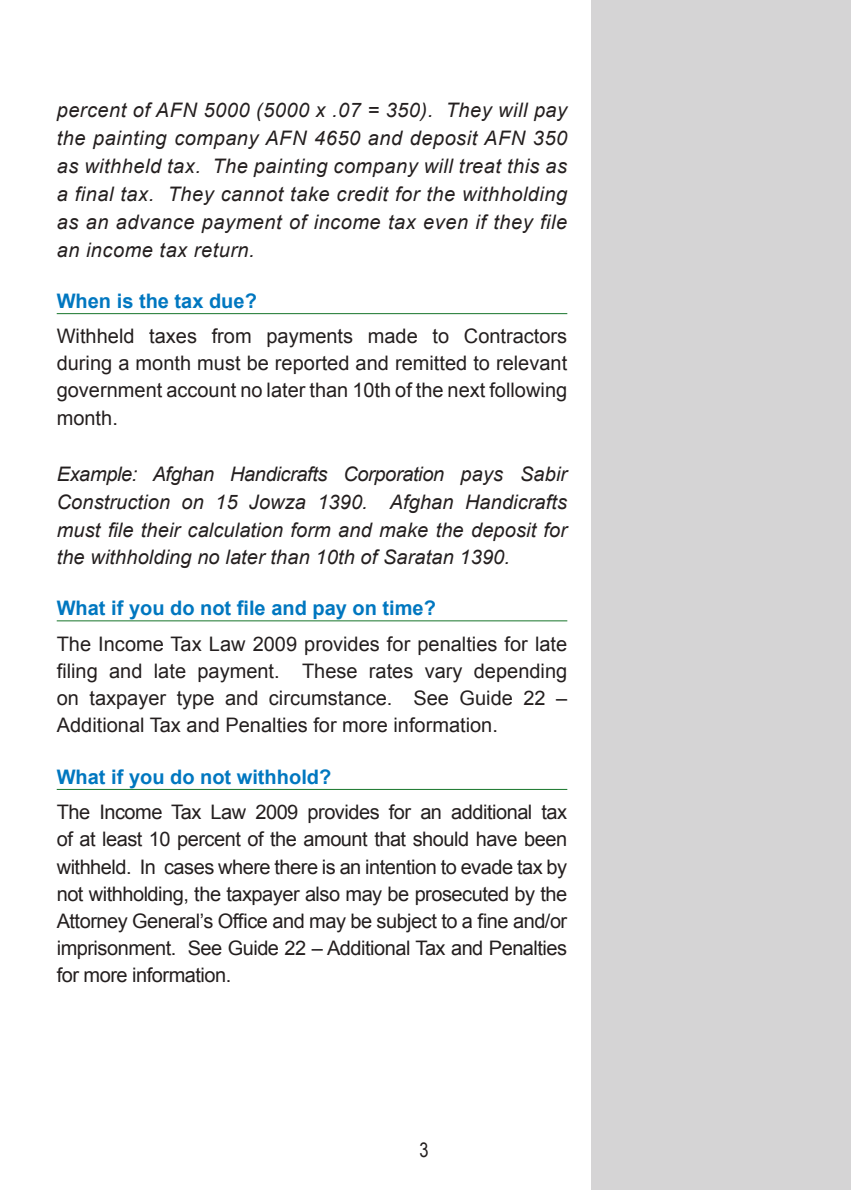
<style>
.page{position:relative;width:851px;height:1191px;background:#fff}
.page>*{position:absolute;margin:0;border:0;box-sizing:border-box;transform-origin:0 0}
.t1{font:20px/27.2px "Arial";color:#241f1f;text-align:justify}
.t2{font:italic 20px/28px "Arial";letter-spacing:.015em;color:#241f1f;text-align:justify}
.t3{font:700 20px "Arial";color:#0077c0}
.t4{font:20px "Arial Narrow";color:#241f1f}
</style>
<div class="page">
<div style="left:591px;top:0;width:259px;height:1190px;background:#d5d4d5"></div>
<hr style="left:57px;top:313px;width:510px;height:1px;background:#17752a">
<hr style="left:57px;top:620px;width:510px;height:1px;background:#17752a">
<hr style="left:57px;top:789px;width:510px;height:1px;background:#17752a">
<p class="t2" style="left:57px;top:96px;width:512px">percent of AFN 5000 (5000 x .07 = 350). They will pay the painting company AFN 4650 and deposit AFN 350 as withheld tax. The painting company will treat this as a final tax. They cannot take credit for the withholding as an advance payment of income tax even if they file an income tax return.</p>
<p class="t3" style="left:57px;top:287px;width:202px">When is the tax due?</p>
<p class="t1" style="left:57px;top:323px;width:512px">Withheld taxes from payments made to Contractors during a month must be reported and remitted to relevant government account no later than 10th of the next following month.</p>
<p class="t2" style="left:57px;top:461px;width:512px;line-height:27.4px">Example: Afghan Handicrafts Corporation pays Sabir Construction on 15 Jowza 1390. Afghan Handicrafts must file their calculation form and make the deposit for the withholding no later than 10th of Saratan 1390.</p>
<p class="t3" style="left:57px;top:595px;width:380px">What if you do not file and pay on time?</p>
<p class="t1" style="left:57px;top:630px;width:512px">The Income Tax Law 2009 provides for penalties for late filing and late payment. These rates vary depending on taxpayer type and circumstance. See Guide 22 – Additional Tax and Penalties for more information.</p>
<p class="t3" style="left:57px;top:763px;width:276px">What if you do not withhold?</p>
<p class="t1" style="left:57px;top:798px;width:512px">The Income Tax Law 2009 provides for an additional tax of at least 10 percent of the amount that should have been withheld. In cases where there is an intention to evade tax by not withholding, the taxpayer also may be prosecuted by the Attorney General’s Office and may be subject to a fine and/or imprisonment. See Guide 22 – Additional Tax and Penalties for more information.</p>
<p class="t4" style="left:419px;top:1135px;width:11px">3</p>
</div>
